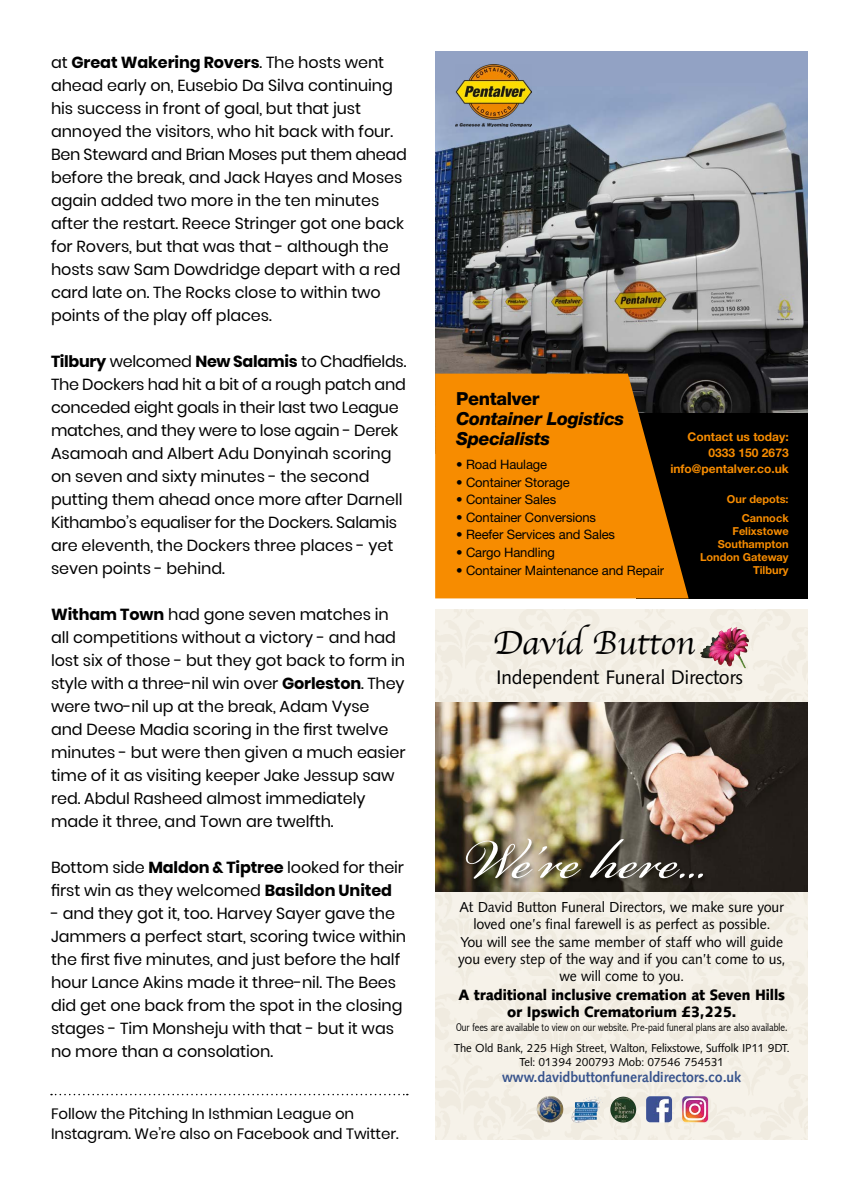
<style>
.page{position:relative;width:842px;height:1191px;background:#fff}
.page>*{position:absolute;margin:0;border:0;box-sizing:border-box;transform-origin:0 0}
.t1{font:87.4px "Bickham Script Pro";color:#fff}
.t2{font:34.4px "Apple Chancery";color:#000}
.t3{font:19.2px "Cg Symphony";color:#000}
.t4{font:italic 800 18px/20px "Helvetica Neue";letter-spacing:-.02em;color:#000}
.t5{font:800 18px "Helvetica Neue";letter-spacing:-.02em;color:#000}
.t6{font:16px/23px "Poppins";letter-spacing:-.005em;color:#000}
.t7{font:15px/20px "Poppins";letter-spacing:-.005em;color:#000}
.t8{font:14.2px/17px "Cg Symphony";color:#000;text-align:center}
.t9{font:14.2px/17px "Cg Symphony Blk";color:#000;text-align:center}
.t10{font:14.2px "Cg Symphony Bd";color:#38548d}
.t11{font:13px "Helvetica Neue";letter-spacing:-.01em;color:#000}
.t12{font:700 12px/16px "Helvetica Neue";color:#f78c00;text-align:right}
.t13{font:11.4px/13.6px "Cg Symphony";color:#000;text-align:center}
.t14{font:300 condensed 11.4px "Abadi";color:#000}
.t15{font:700 11px/13px "Helvetica Neue";color:#f78c00;text-align:right}
.s1{font-weight:700}
</style>
<div class="page">
<img style="left:435px;top:609px;width:373px;height:531px">
<img style="left:435px;top:702px;width:373px;height:273px">
<img style="left:435px;top:754px;width:373px;height:137px">
<img style="left:700px;top:627px;width:49px;height:41px">
<img style="left:646px;top:1096px;width:26px;height:26px">
<img style="left:682px;top:1096px;width:26px;height:26px">
<img style="left:537px;top:1096px;width:26px;height:26px">
<img style="left:571px;top:1096px;width:29px;height:26px">
<img style="left:610px;top:1096px;width:13px;height:23px">
<img style="left:435px;top:51px;width:373px;height:362px">
<div style="left:636px;top:413px;width:172px;height:185px;background:#000"></div>
<svg style="left:435px;top:373px;width:254px;height:225px;background:#da7c01"></svg>
<img style="left:456px;top:64px;width:76px;height:62px">
<svg style="left:51px;top:1093px;width:357px;height:2px"></svg>
<p class="t6" style="left:51px;top:51px;width:357px">at <span class="s1">Great Wakering Rovers</span>. The hosts went ahead early on, Eusebio Da Silva continuing his success in front of goal, but that just annoyed the visitors, who hit back with four.<br>Ben Steward and Brian Moses put them ahead before the break, and Jack Hayes and Moses again added two more in the ten minutes after the restart. Reece Stringer got one back for Rovers, but that was that - although the hosts saw Sam Dowdridge depart with a red card late on. The Rocks close to within two points of the play off places.</p>
<p class="t6" style="left:51px;top:350px;width:357px"><span class="s1">Tilbury</span> welcomed <span class="s1">New Salamis</span> to Chadfields.<br>The Dockers had hit a bit of a rough patch and conceded eight goals in their last two League matches, and they were to lose again - Derek Asamoah and Albert Adu Donyinah scoring on seven and sixty minutes - the second putting them ahead once more after Darnell Kithambo’s equaliser for the Dockers. Salamis are eleventh, the Dockers three places - yet seven points - behind.</p>
<p class="t6" style="left:51px;top:603px;width:356px"><span class="s1">Witham Town</span> had gone seven matches in all competitions without a victory - and had lost six of those - but they got back to form in style with a three-nil win over <span class="s1">Gorleston</span>. They were two-nil up at the break, Adam Vyse<br>and Deese Madia scoring in the first twelve minutes - but were then given a much easier time of it as visiting keeper Jake Jessup saw red. Abdul Rasheed almost immediately made it three, and Town are twelfth.</p>
<p class="t6" style="left:51px;top:856px;width:354px">Bottom side <span class="s1">Maldon &amp; Tiptree</span> looked for their first win as they welcomed <span class="s1">Basildon United</span></p>
<p class="t6" style="left:51px;top:902px;width:357px">- and they got it, too. Harvey Sayer gave the Jammers a perfect start, scoring twice within the first five minutes, and just before the half hour Lance Akins made it three-nil. The Bees did get one back from the spot in the closing stages - Tim Monsheju with that - but it was no more than a consolation.</p>
<p class="t7" style="left:51px;top:1104px;width:349px">Follow the Pitching In Isthmian League on<br>Instagram. We’re also on Facebook and Twitter.</p>
<p class="t5" style="left:456px;top:388px;width:85px">Pentalver</p>
<p class="t4" style="left:456px;top:408px;width:169px">Container Logistics<br>Specialists</p>
<p class="t11" style="left:456px;top:456px;width:93px">• Road Haulage</p>
<p class="t11" style="left:456px;top:474px;width:115px">• Container Storage</p>
<p class="t11" style="left:456px;top:492px;width:101px">• Container Sales</p>
<p class="t11" style="left:456px;top:509px;width:141px">• Container Conversions</p>
<p class="t11" style="left:456px;top:527px;width:160px">• Reefer Services and Sales</p>
<p class="t11" style="left:456px;top:544px;width:100px">• Cargo Handling</p>
<p class="t11" style="left:456px;top:562px;width:209px">• Container Maintenance and Repair</p>
<p class="t12" style="left:670px;top:428px;width:120px">Contact us today:<br>0333 150 2673 info@pentalver.co.uk</p>
<p class="t15" style="left:727px;top:489px;width:63px;line-height:18.8px">Our depots:<br>Cannock</p>
<p class="t15" style="left:700px;top:524px;width:90px">Felixstowe<br>Southampton<br>London Gateway<br>Tilbury</p>
<h2 class="t2" style="left:493px;top:616px;width:203px">David Button</h2>
<p class="t3" style="left:496px;top:665px;width:249px">Independent Funeral Directors</p>
<h1 class="t1" style="left:461px;top:796px;width:247px">We’re here...</h1>
<p class="t8" style="left:460px;top:898px;width:326px">At David Button Funeral Directors, we make sure your loved one’s final farewell is as perfect as possible.</p>
<p class="t8" style="left:458px;top:933px;width:328px">You will see the same member of staff who will guide you every step of the way and if you can’t come to us, we will come to you.</p>
<p class="t9" style="left:458px;top:986px;width:328px">A traditional inclusive cremation at Seven Hills or Ipswich Crematorium £3,225.</p>
<p class="t14" style="left:456px;top:1020px;width:333px">Our fees are available to view on our website. Pre-paid funeral plans are also available.</p>
<p class="t13" style="left:454px;top:1041px;width:337px">The Old Bank, 225 High Street, Walton, Felixstowe, Suffolk IP11 9DT.<br>Tel: 01394 200793 Mob: 07546 754531</p>
<p class="t10" style="left:502px;top:1068px;width:241px">www.davidbuttonfuneraldirectors.co.uk</p>
</div>
